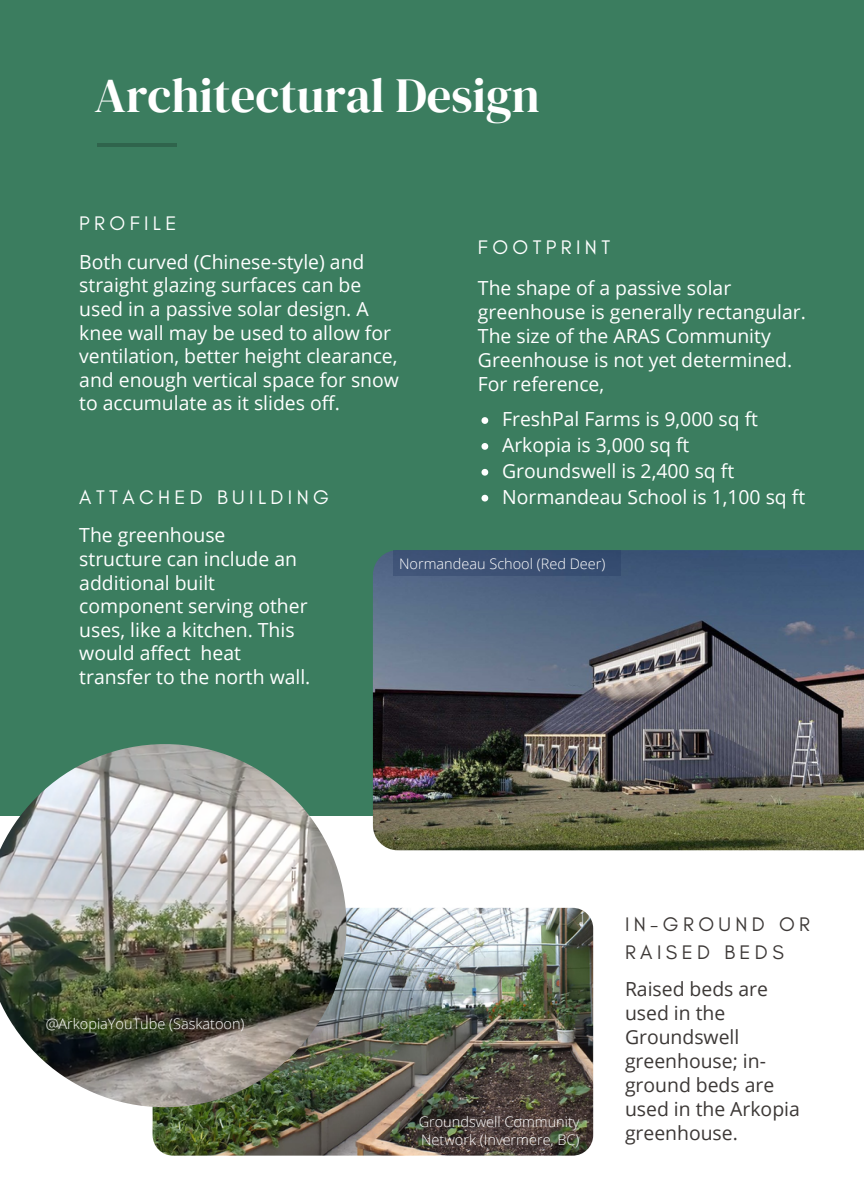
<style>
.page{position:relative;width:864px;height:1188px;background:#3b7d5f}
.page>*{position:absolute;margin:0;border:0;box-sizing:border-box;transform-origin:0 0}
.t1{font:48.45px "DM Serif Display";color:#fff}
.t2{font:19.95px "Glacial Indifference";letter-spacing:.22em;color:#fff}
.t3{font:19.95px/28.3px "Glacial Indifference";letter-spacing:.22em;color:#3c3836}
.t4{font:19.35px/23.7px "Open Sans";color:#fff}
.t5{font:19.35px/24px "Open Sans";color:#3c3836}
.t6{font:300 14.55px/18px "Open Sans";color:#fff}
</style>
<div class="page">
<div style="left:0;top:816px;width:864px;height:372px;background:#fff"></div>
<hr style="left:97px;top:143px;width:79px;height:3px;background:#000">
<img style="left:153px;top:908px;width:440px;height:248px;border-radius:21px">
<img style="left:0;top:744px;width:347px;height:363px">
<img style="left:373px;top:550px;width:491px;height:300px">
<svg style="left:482px;top:417px;width:6px;height:7px"></svg>
<svg style="left:482px;top:443px;width:6px;height:7px"></svg>
<svg style="left:482px;top:469px;width:6px;height:7px"></svg>
<svg style="left:482px;top:495px;width:6px;height:7px"></svg>
<div style="left:393px;top:550px;width:227px;height:26px;background:#3b4f73"></div>
<p class="t1" style="left:95px;top:61px;width:447px">Architectural Design</p>
<p class="t2" style="left:79px;top:211px;width:99px">PROFILE</p>
<p class="t4" style="left:79px;top:249px;width:321px">Both curved (Chinese-style) and straight glazing surfaces can be used in a passive solar design. A knee wall may be used to allow for ventilation, better height clearance, and enough vertical space for snow to accumulate as it slides off.</p>
<p class="t2" style="left:478px;top:235px;width:134px">FOOTPRINT</p>
<p class="t4" style="left:478px;top:276px;width:330px">The shape of a passive solar greenhouse is generally rectangular.<br>The size of the ARAS Community<br>Greenhouse is not yet determined.<br>For reference,</p>
<p class="t4" style="left:502px;top:407px;width:257px">FreshPal Farms is 9,000 sq ft</p>
<p class="t4" style="left:502px;top:433px;width:189px">Arkopia is 3,000 sq ft</p>
<p class="t4" style="left:502px;top:459px;width:234px">Groundswell is 2,400 sq ft</p>
<p class="t4" style="left:502px;top:484px;width:305px">Normandeau School is 1,100 sq ft</p>
<p class="t2" style="left:79px;top:485px;width:251px">ATTACHED BUILDING</p>
<p class="t4" style="left:79px;top:523px;width:233px">The greenhouse structure can include an additional built component serving other uses, like a kitchen. This would affect heat transfer to the north wall.</p>
<p class="t6" style="left:399px;top:554px;width:208px">Normandeau School (Red Deer)</p>
<p class="t6" style="left:46px;top:1014px;width:200px">@ArkopiaYouTube (Saskatoon)</p>
<p class="t6" style="left:419px;top:1113px;width:162px">Groundswell Community<br>Network (Invermere, BC)</p>
<p class="t3" style="left:625px;top:910px;width:187px">IN-GROUND OR<br>RAISED BEDS</p>
<p class="t5" style="left:625px;top:976px;width:176px">Raised beds are used in the<br>Groundswell greenhouse; in&shy;ground beds are used in the Arkopia greenhouse.</p>
</div>
